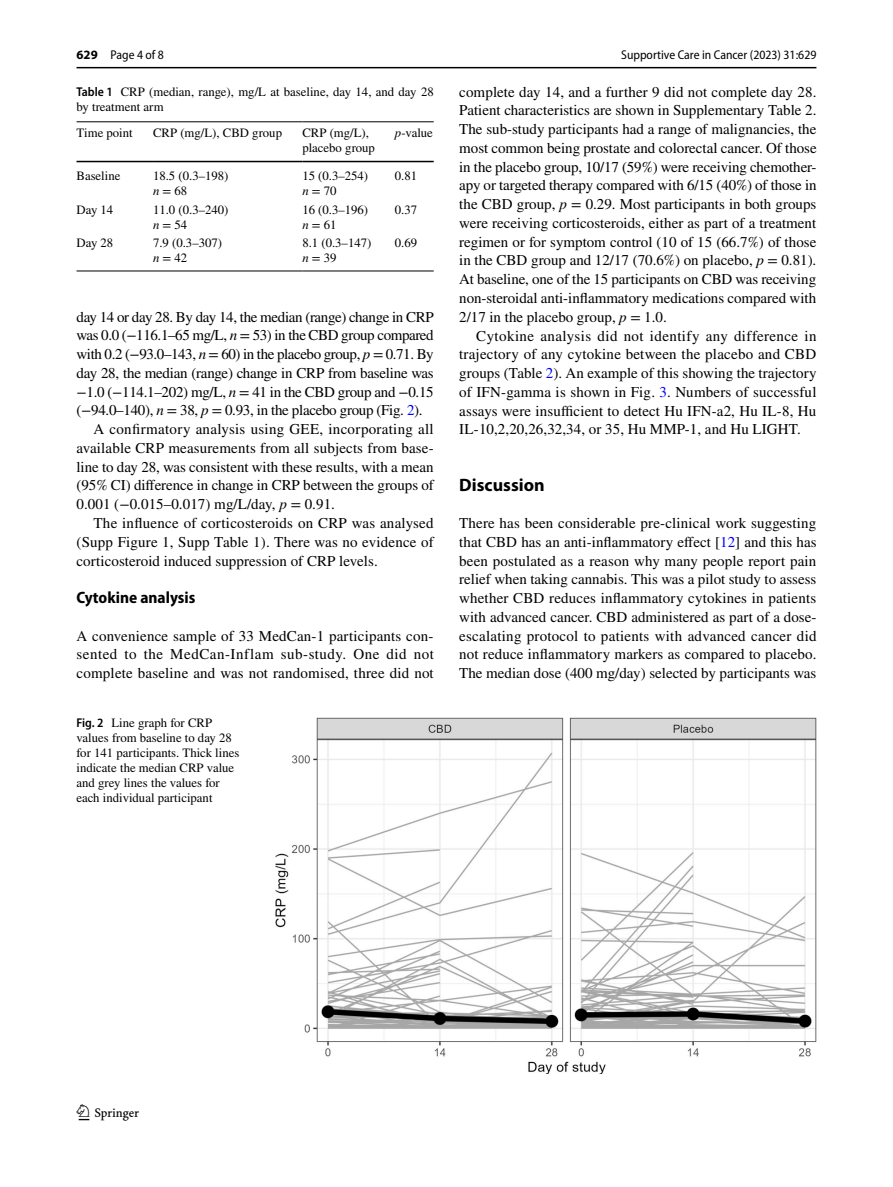
<style>
.page{position:relative;width:893px;height:1187px;background:#fff}
.page>*{position:absolute;margin:0;border:0;box-sizing:border-box;transform-origin:0 0}
.t1{font:22.5px "Springnew Regular 2";color:#000}
.t2{font:700 18px "Myriad Pro";color:#000}
.t3{font:700 semi-condensed 16.5px "Myriad Pro";color:#000}
.t4{font:15px/18.8px "STIX";color:#000;text-align:justify}
.t5{font:15px "STIX";letter-spacing:-.025em;color:#000}
.t6{font:15px "STIX";letter-spacing:-.02em;color:#000}
.t7{font:15px "STIX";letter-spacing:-.03em;color:#000}
.t8{font:15px "STIX";letter-spacing:.02em;color:#000}
.t9{font:12.75px/15px "STIX";color:#000}
.t10{font:semi-condensed 12.75px "Myriad Pro";color:#000}
.s1{font-weight:700;font-stretch:normal}
.s2{font-family:"Myriad Pro";font-weight:600;font-stretch:semi-condensed}
.s3{font-style:italic}
.s4{color:#00f}
</style>
<div class="page">
<hr style="left:77px;top:67px;width:739px;height:1px;background:#000">
<hr style="left:77px;top:121px;width:76px;height:1px;background:#000">
<hr style="left:77px;top:161px;width:76px;height:1px;background:#000">
<hr style="left:153px;top:121px;width:149px;height:1px;background:#000">
<hr style="left:153px;top:161px;width:149px;height:1px;background:#000">
<hr style="left:302px;top:121px;width:93px;height:1px;background:#000">
<hr style="left:302px;top:161px;width:93px;height:1px;background:#000">
<hr style="left:395px;top:121px;width:39px;height:1px;background:#000">
<hr style="left:395px;top:161px;width:39px;height:1px;background:#000">
<hr style="left:77px;top:270px;width:76px;height:1px;background:#000">
<hr style="left:153px;top:270px;width:149px;height:1px;background:#000">
<hr style="left:302px;top:270px;width:93px;height:1px;background:#000">
<hr style="left:395px;top:270px;width:39px;height:1px;background:#000">
<img style="left:275px;top:717px;width:541px;height:356px">
<p class="t10" style="left:77px;top:48px;width:89px"><span class="s1">629</span> Page 4 of 8</p>
<p class="t9" style="left:77px;top:85px;width:359px"><span class="s2">Table 1</span> CRP (median, range), mg/L at baseline, day 14, and day 28 by treatment arm</p>
<p class="t9" style="left:77px;top:126px;width:58px">Time point</p>
<p class="t9" style="left:153px;top:126px;width:130px">CRP (mg/L), CBD group</p>
<p class="t9" style="left:302px;top:126px;width:74px">CRP (mg/L), placebo group</p>
<p class="t9" style="left:395px;top:126px;width:40px"><span class="s3">p</span>-value</p>
<p class="t9" style="left:77px;top:169px;width:45px">Baseline</p>
<p class="t9" style="left:153px;top:169px;width:77px">18.5 (0.3–198) <span class="s3">n</span> = 68</p>
<p class="t9" style="left:302px;top:169px;width:67px">15 (0.3–254) <span class="s3">n</span> = 70</p>
<p class="t9" style="left:395px;top:169px;width:24px">0.81</p>
<p class="t9" style="left:77px;top:203px;width:38px">Day 14</p>
<p class="t9" style="left:153px;top:203px;width:77px">11.0 (0.3–240) <span class="s3">n</span> = 54</p>
<p class="t9" style="left:302px;top:203px;width:67px">16 (0.3–196) <span class="s3">n</span> = 61</p>
<p class="t9" style="left:395px;top:203px;width:24px">0.37</p>
<p class="t9" style="left:76px;top:236px;width:38px">Day 28</p>
<p class="t9" style="left:153px;top:236px;width:71px">7.9 (0.3–307) <span class="s3">n</span> = 42</p>
<p class="t9" style="left:302px;top:236px;width:71px">8.1 (0.3–147) <span class="s3">n</span> = 39</p>
<p class="t9" style="left:395px;top:236px;width:24px">0.69</p>
<p class="t5" style="left:77px;top:306px;width:359px">day 14 or day 28. By day 14, the median (range) change in CRP</p>
<p class="t5" style="left:77px;top:325px;width:359px">was 0.0 (−116.1–65 mg/L, <span class="s3">n</span> = 53) in the CBD group compared</p>
<p class="t7" style="left:77px;top:344px;width:359px">with 0.2 (−93.0–143, <span class="s3">n</span> = 60) in the placebo group, <span class="s3">p</span> = 0.71. By</p>
<p class="t4" style="left:77px;top:364px;width:359px">day 28, the median (range) change in CRP from baseline was</p>
<p class="t6" style="left:77px;top:381px;width:359px">−1.0 (−114.1–202) mg/L, <span class="s3">n</span> = 41 in the CBD group and −0.15</p>
<p class="t6" style="left:77px;top:400px;width:348px">(−94.0–140), <span class="s3">n</span> = 38, <span class="s3">p</span> = 0.93, in the placebo group (Fig. <span class="s4">2</span>).</p>
<p class="t8" style="left:94px;top:419px;width:342px">A confirmatory analysis using GEE, incorporating all</p>
<p class="t4" style="left:77px;top:439px;width:359px">available CRP measurements from all subjects from base-</p>
<p class="t4" style="left:77px;top:458px;width:358px">line to day 28, was consistent with these results, with a mean</p>
<p class="t4" style="left:77px;top:477px;width:359px">(95% CI) difference in change in CRP between the groups of</p>
<p class="t4" style="left:77px;top:496px;width:260px">0.001 (−0.015–0.017) mg/L/day, <span class="s3">p</span> = 0.91.</p>
<p class="t4" style="left:94px;top:514px;width:342px">The influence of corticosteroids on CRP was analysed</p>
<p class="t4" style="left:77px;top:533px;width:359px">(Supp Figure 1, Supp Table 1). There was no evidence of</p>
<p class="t4" style="left:77px;top:552px;width:303px">corticosteroid induced suppression of CRP levels.</p>
<p class="t3" style="left:77px;top:588px;width:120px">Cytokine analysis</p>
<p class="t4" style="left:77px;top:627px;width:359px">A convenience sample of 33 MedCan-1 participants con&shy;sented to the MedCan-Inflam sub-study. One did not complete baseline and was not randomised, three did not</p>
<p class="t9" style="left:76px;top:716px;width:164px"><span class="s2">Fig. 2</span> Line graph for CRP values from baseline to day 28 for 141 participants. Thick lines indicate the median CRP value and grey lines the values for each individual participant</p>
<p class="t10" style="left:621px;top:48px;width:197px">Supportive Care in Cancer (2023) 31:629</p>
<p class="t4" style="left:459px;top:83px;width:359px">complete day 14, and a further 9 did not complete day 28.<br>Patient characteristics are shown in Supplementary Table 2.<br>The sub-study participants had a range of malignancies, the most common being prostate and colorectal cancer. Of those in the placebo group, 10/17 (59%) were receiving chemother&shy;apy or targeted therapy compared with 6/15 (40%) of those in the CBD group, <span class="s3">p</span> = 0.29. Most participants in both groups were receiving corticosteroids, either as part of a treatment regimen or for symptom control (10 of 15 (66.7%) of those in the CBD group and 12/17 (70.6%) on placebo, <span class="s3">p</span> = 0.81).<br>At baseline, one of the 15 participants on CBD was receiving non-steroidal anti-inflammatory medications compared with 2/17 in the placebo group, <span class="s3">p</span> = 1.0.</p>
<p class="t4" style="left:459px;top:327px;width:359px;text-indent:17px">Cytokine analysis did not identify any difference in trajectory of any cytokine between the placebo and CBD groups (Table <span class="s4">2</span>). An example of this showing the trajectory of IFN-gamma is shown in Fig. <span class="s4">3</span>. Numbers of successful assays were insufficient to detect Hu IFN-a2, Hu IL-8, Hu IL-10,2,20,26,32,34, or 35, Hu MMP-1, and Hu LIGHT.</p>
<p class="t2" style="left:459px;top:473px;width:87px">Discussion</p>
<p class="t4" style="left:459px;top:514px;width:359px">There has been considerable pre-clinical work suggesting that CBD has an anti-inflammatory effect [<span class="s4">12</span>] and this has been postulated as a reason why many people report pain relief when taking cannabis. This was a pilot study to assess whether CBD reduces inflammatory cytokines in patients with advanced cancer. CBD administered as part of a dose&shy;escalating protocol to patients with advanced cancer did not reduce inflammatory markers as compared to placebo.<br>The median dose (400 mg/day) selected by participants was</p>
<h1 class="t1" style="left:79px;top:1104px;width:62px">1 3</h1>
</div>
